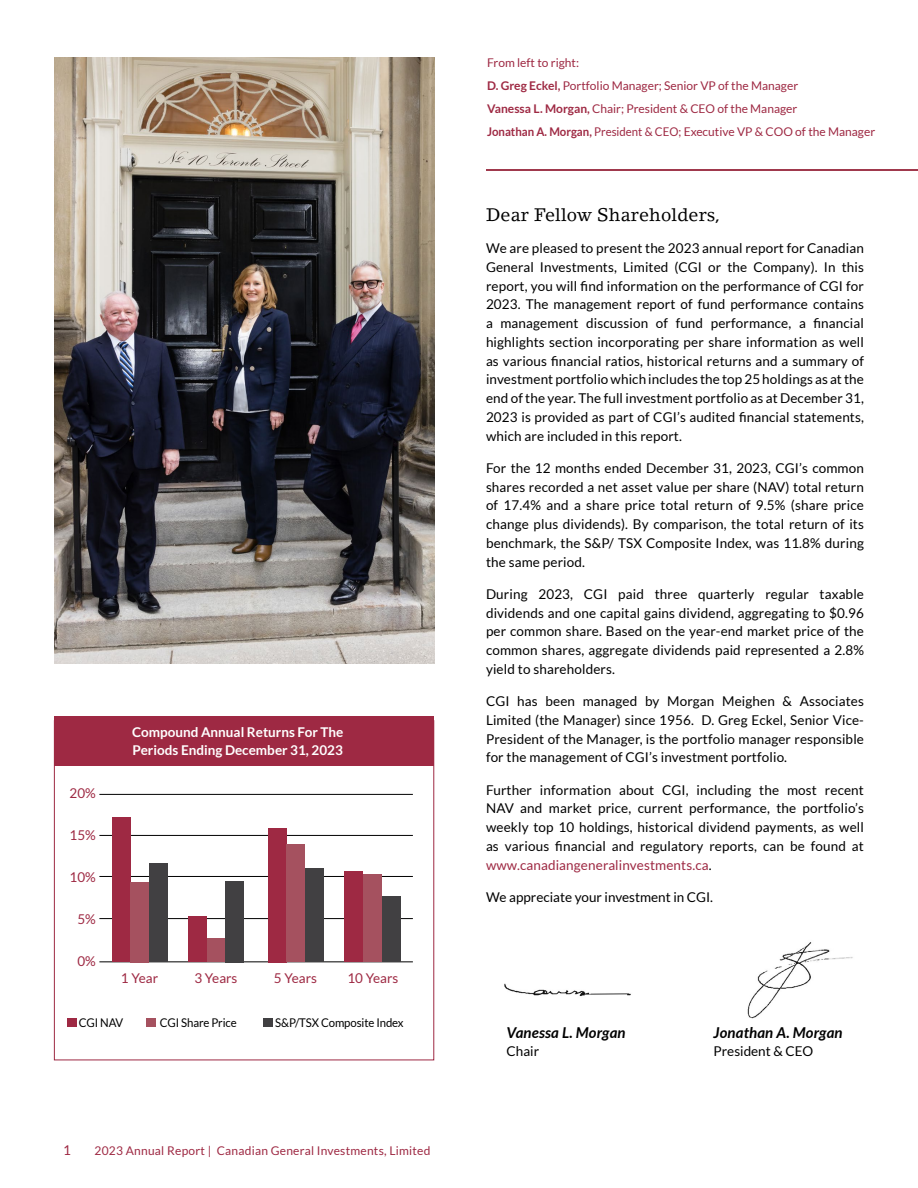
<style>
.page{position:relative;width:918px;height:1188px;background:#fff}
.page>*{position:absolute;margin:0;border:0;box-sizing:border-box;transform-origin:0 0}
.t1{font:18px "Lino Letter Std";letter-spacing:.01em;color:#000}
.t2{font:italic 700 15px "Lato";letter-spacing:.01em;color:#000}
.t3{font:13.5px/18.8px "Lato";letter-spacing:.01em;color:#000;text-align:justify}
.t4{font:700 13.5px/18px "Lato";color:#fff}
.t5{font:13.5px "Lato";color:#9e2943}
.t6{font:12px/23.2px "Lato";color:#9e2943}
.t7{font:12px "Lato";letter-spacing:.02em;color:#9e2943}
.t8{font:12px "Lato";letter-spacing:-.01em;color:#000;scale:.95 1}
.s1{font-weight:700}
.s2{color:#9e2943}
</style>
<div class="page">
<img style="left:504px;top:983px;width:127px;height:13px">
<img style="left:747px;top:942px;width:106px;height:77px">
<img style="left:55px;top:58px;width:379px;height:606px">
<div style="left:67px;top:1018px;width:10px;height:8px;background:#9e2943"></div>
<div style="left:263px;top:1018px;width:10px;height:9px;background:#414042"></div>
<div style="left:146px;top:1018px;width:10px;height:9px;background:#a5515f"></div>
<hr style="left:99px;top:794px;width:314px;height:1px;background:#000">
<div style="left:54px;top:716px;width:380px;height:50px;background:#9e2943"></div>
<div style="left:54px;top:720px;width:380px;height:340px;border:1px solid #9e2943"></div>
<hr style="left:99px;top:961px;width:314px;height:1px;background:#000">
<hr style="left:99px;top:918px;width:314px;height:1px;background:#000">
<hr style="left:99px;top:876px;width:314px;height:1px;background:#000">
<hr style="left:99px;top:835px;width:314px;height:1px;background:#000">
<div style="left:112px;top:817px;width:19px;height:145px;background:#9e2943"></div>
<div style="left:188px;top:917px;width:19px;height:45px;background:#9e2943"></div>
<div style="left:268px;top:828px;width:18px;height:134px;background:#9e2943"></div>
<div style="left:344px;top:871px;width:19px;height:91px;background:#9e2943"></div>
<div style="left:131px;top:882px;width:18px;height:80px;background:#a5515f"></div>
<div style="left:207px;top:939px;width:18px;height:23px;background:#a5515f"></div>
<div style="left:286px;top:844px;width:19px;height:118px;background:#a5515f"></div>
<div style="left:363px;top:875px;width:19px;height:87px;background:#a5515f"></div>
<div style="left:149px;top:864px;width:19px;height:98px;background:#414042"></div>
<div style="left:225px;top:881px;width:19px;height:81px;background:#414042"></div>
<div style="left:305px;top:868px;width:19px;height:94px;background:#414042"></div>
<div style="left:382px;top:897px;width:19px;height:65px;background:#414042"></div>
<hr style="left:486px;top:170px;width:432px;height:1px;background:#a0394d">
<p class="t5" style="left:70px;top:785px;width:28px">20%</p>
<p class="t5" style="left:70px;top:827px;width:28px">15%</p>
<p class="t5" style="left:70px;top:869px;width:28px">10%</p>
<p class="t5" style="left:77px;top:911px;width:20px">5%</p>
<p class="t5" style="left:77px;top:953px;width:20px">0%</p>
<p class="t4" style="left:132px;top:722px;width:213px">Compound Annual Returns For The<br>Periods Ending December 31, 2023</p>
<p class="t5" style="left:121px;top:971px;width:39px">1 Year</p>
<p class="t5" style="left:194px;top:971px;width:45px">3 Years</p>
<p class="t5" style="left:274px;top:971px;width:45px">5 Years</p>
<p class="t5" style="left:347px;top:971px;width:52px">10 Years</p>
<p class="t8" style="left:79px;top:1016px;width:48px">CGI NAV</p>
<p class="t8" style="left:160px;top:1016px;width:83px">CGI Share Price</p>
<p class="t8" style="left:275px;top:1016px;width:137px">S&amp;P/TSX Composite Index</p>
<p class="t5" style="left:63px;top:1143px;width:9px">1</p>
<p class="t7" style="left:94px;top:1144px;width:338px">2023 Annual Report | Canadian General Investments, Limited</p>
<p class="t6" style="left:487px;top:51px;width:390px">From left to right:<br><span class="s1">D. Greg Eckel,</span> Portfolio Manager; Senior VP of the Manager<br><span class="s1">Vanessa L. Morgan,</span> Chair; President &amp; CEO of the Manager<br><span class="s1">Jonathan A. Morgan,</span> President &amp; CEO; Executive VP &amp; COO of the Manager</p>
<h1 class="t1" style="left:486px;top:204px;width:236px">Dear Fellow Shareholders,</h1>
<p class="t3" style="left:486px;top:239px;width:380px">We are pleased to present the 2023 annual report for Canadian General Investments, Limited (CGI or the Company). In this report, you will find information on the performance of CGI for 2023. The management report of fund performance contains a management discussion of fund performance, a financial highlights section incorporating per share information as well as various financial ratios, historical returns and a summary of investment portfolio which includes the top 25 holdings as at the end of the year. The full investment portfolio as at December 31, 2023 is provided as part of CGI’s audited financial statements, which are included in this report.</p>
<p class="t3" style="left:486px;top:459px;width:380px">For the 12 months ended December 31, 2023, CGI’s common shares recorded a net asset value per share (NAV) total return of 17.4% and a share price total return of 9.5% (share price change plus dividends). By comparison, the total return of its benchmark, the S&amp;P/ TSX Composite Index, was 11.8% during the same period.</p>
<p class="t3" style="left:486px;top:585px;width:380px">During 2023, CGI paid three quarterly regular taxable dividends and one capital gains dividend, aggregating to $0.96 per common share. Based on the year-end market price of the common shares, aggregate dividends paid represented a 2.8% yield to shareholders.</p>
<p class="t3" style="left:486px;top:692px;width:380px">CGI has been managed by Morgan Meighen &amp; Associates Limited (the Manager) since 1956. D. Greg Eckel, Senior Vice-President of the Manager, is the portfolio manager responsible for the management of CGI’s investment portfolio.</p>
<p class="t3" style="left:486px;top:780px;width:380px">Further information about CGI, including the most recent NAV and market price, current performance, the portfolio’s weekly top 10 holdings, historical dividend payments, as well as various financial and regulatory reports, can be found at <span class="s2">www.canadiangeneralinvestments.ca</span>.</p>
<p class="t3" style="left:486px;top:888px;width:229px">We appreciate your investment in CGI.</p>
<p class="t2" style="left:507px;top:1024px;width:121px">Vanessa L. Morgan</p>
<p class="t3" style="left:507px;top:1041px;width:34px">Chair</p>
<p class="t2" style="left:714px;top:1024px;width:131px">Jonathan A. Morgan</p>
<p class="t3" style="left:714px;top:1041px;width:101px">President &amp; CEO</p>
</div>
